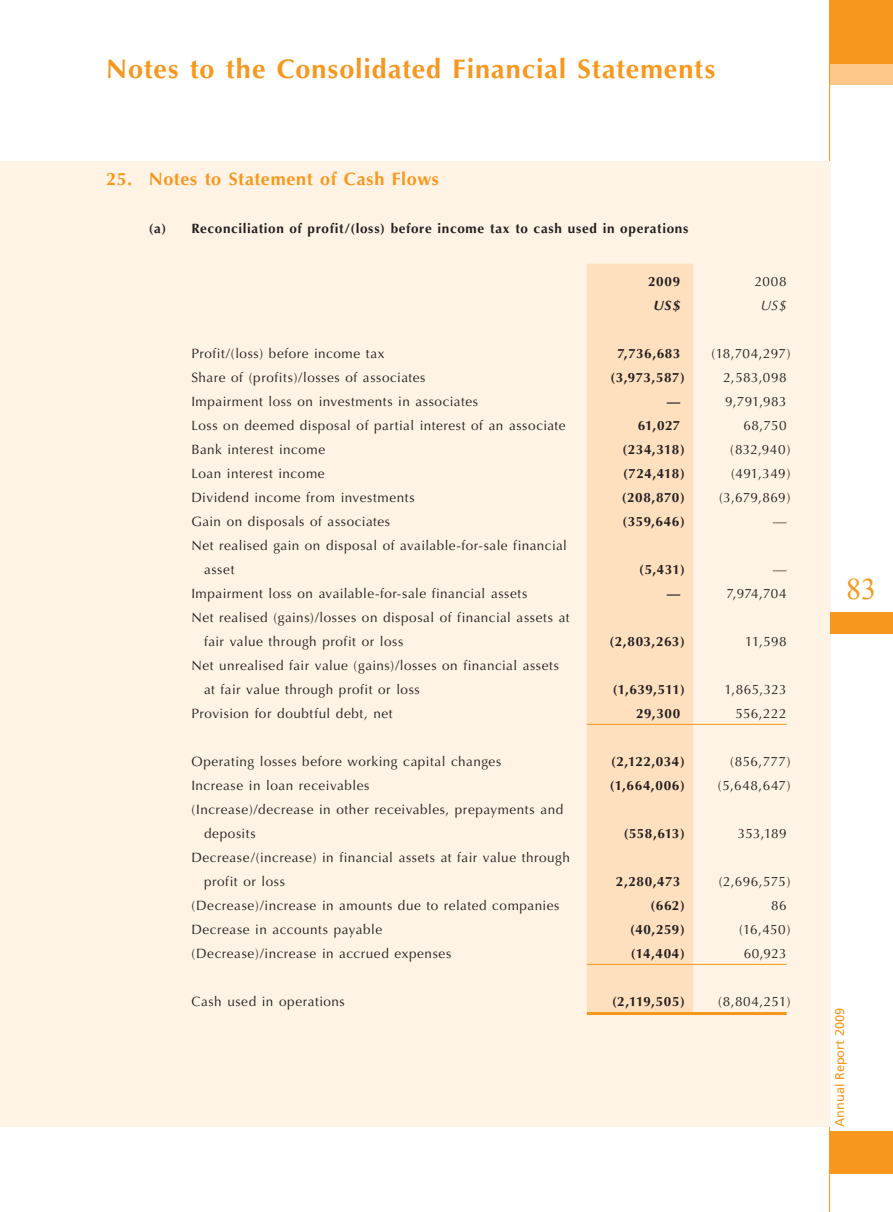
<style>
.page{position:relative;width:893px;height:1212px;background:#fff}
.page>*{position:absolute;margin:0;border:0;box-sizing:border-box;transform-origin:0 0}
.t1{font:30px "Times New Roman";color:#f7971d}
.t2{font:700 27px "Optima";letter-spacing:.035em;color:#f7971d}
.t3{font:700 18px "Optima";letter-spacing:.03em;color:#f7971d}
.t4{font:13.5px/24px "Optima";letter-spacing:.04em;color:#231f20}
.t5{font:700 13.5px "Optima";letter-spacing:.04em;color:#231f20}
.t6{font:italic 700 13.5px "Optima";color:#231f20}
.t7{font:italic 13.5px "Optima";color:#231f20}
.t8{font:12.75px "Frutiger";color:#f7971d}
</style>
<div class="page">
<div style="left:829px;top:45px;width:64px;height:40px;background:#fdc889"></div>
<div style="left:829px;top:0;width:64px;height:64px;background:#f7971d"></div>
<div style="left:829px;top:612px;width:64px;height:22px;background:#f7971d"></div>
<div style="left:829px;top:1131px;width:64px;height:43px;background:#f7971d"></div>
<hr style="left:829px;top:0;width:1px;height:1212px;background:#f7971d">
<div style="left:0;top:162px;width:829px;height:965px;background:#fef3e4"></div>
<div style="left:587px;top:264px;width:106px;height:748px;background:#fee0bf"></div>
<hr style="left:587px;top:724px;width:200px;height:1px;background:#f7971d">
<hr style="left:587px;top:964px;width:200px;height:1px;background:#f7971d">
<hr style="left:587px;top:1012px;width:200px;height:3px;background:#f7971d">
<h2 class="t2" style="left:106px;top:58px;width:610px">Notes to the Consolidated Financial Statements</h2>
<h3 class="t3" style="left:106px;top:172px;width:334px">25. Notes to Statement of Cash Flows</h3>
<p class="t5" style="left:149px;top:223px;width:541px">(a) Reconciliation of profit/(loss) before income tax to cash used in operations</p>
<p class="t5" style="left:648px;top:275px;width:34px">2009</p>
<p class="t4" style="left:755px;top:270px;width:33px">2008</p>
<p class="t6" style="left:653px;top:299px;width:28px">US$</p>
<p class="t7" style="left:761px;top:299px;width:27px">US$</p>
<p class="t4" style="left:191px;top:342px;width:195px">Profit/(loss) before income tax</p>
<p class="t5" style="left:617px;top:347px;width:64px">7,736,683</p>
<p class="t4" style="left:712px;top:342px;width:80px">(18,704,297)</p>
<p class="t4" style="left:191px;top:366px;width:236px">Share of (profits)/losses of associates</p>
<p class="t5" style="left:610px;top:371px;width:76px">(3,973,587)</p>
<p class="t4" style="left:723px;top:366px;width:65px">2,583,098</p>
<p class="t4" style="left:191px;top:390px;width:288px">Impairment loss on investments in associates</p>
<p class="t5" style="left:667px;top:395px;width:15px">—</p>
<p class="t4" style="left:725px;top:390px;width:63px">9,791,983</p>
<p class="t4" style="left:191px;top:414px;width:376px">Loss on deemed disposal of partial interest of an associate</p>
<p class="t5" style="left:638px;top:419px;width:44px">61,027</p>
<p class="t4" style="left:743px;top:414px;width:45px">68,750</p>
<p class="t4" style="left:191px;top:438px;width:135px">Bank interest income</p>
<p class="t5" style="left:623px;top:443px;width:64px">(234,318)</p>
<p class="t4" style="left:730px;top:438px;width:62px">(832,940)</p>
<p class="t4" style="left:191px;top:462px;width:135px">Loan interest income</p>
<p class="t5" style="left:623px;top:467px;width:63px">(724,418)</p>
<p class="t4" style="left:731px;top:462px;width:61px">(491,349)</p>
<p class="t4" style="left:191px;top:486px;width:225px">Dividend income from investments</p>
<p class="t5" style="left:622px;top:491px;width:64px">(208,870)</p>
<p class="t4" style="left:719px;top:486px;width:73px">(3,679,869)</p>
<p class="t4" style="left:191px;top:510px;width:200px">Gain on disposals of associates</p>
<p class="t5" style="left:623px;top:515px;width:64px">(359,646)</p>
<p class="t4" style="left:773px;top:510px;width:15px">—</p>
<p class="t4" style="left:204px;top:534px;width:364px;text-indent:-13px">Net realised gain on disposal of available-for-sale financial asset</p>
<p class="t5" style="left:639px;top:563px;width:47px">(5,431)</p>
<p class="t4" style="left:773px;top:558px;width:15px">—</p>
<p class="t4" style="left:191px;top:582px;width:338px">Impairment loss on available-for-sale financial assets</p>
<p class="t5" style="left:667px;top:587px;width:15px">—</p>
<p class="t4" style="left:727px;top:582px;width:62px">7,974,704</p>
<p class="t4" style="left:204px;top:606px;width:367px;text-indent:-13px">Net realised (gains)/losses on disposal of financial assets at fair value through profit or loss</p>
<p class="t5" style="left:609px;top:635px;width:77px">(2,803,263)</p>
<p class="t4" style="left:745px;top:630px;width:43px">11,598</p>
<p class="t4" style="left:204px;top:654px;width:357px;text-indent:-13px">Net unrealised fair value (gains)/losses on financial assets at fair value through profit or loss</p>
<p class="t5" style="left:613px;top:683px;width:74px">(1,639,511)</p>
<p class="t4" style="left:724px;top:678px;width:64px">1,865,323</p>
<p class="t4" style="left:191px;top:702px;width:203px">Provision for doubtful debt, net</p>
<p class="t5" style="left:636px;top:707px;width:46px">29,300</p>
<p class="t4" style="left:735px;top:702px;width:53px">556,222</p>
<p class="t4" style="left:191px;top:750px;width:311px">Operating losses before working capital changes</p>
<p class="t5" style="left:611px;top:755px;width:75px">(2,122,034)</p>
<p class="t4" style="left:730px;top:750px;width:62px">(856,777)</p>
<p class="t4" style="left:191px;top:774px;width:180px">Increase in loan receivables</p>
<p class="t5" style="left:610px;top:779px;width:77px">(1,664,006)</p>
<p class="t4" style="left:718px;top:774px;width:74px">(5,648,647)</p>
<p class="t4" style="left:204px;top:798px;width:361px;text-indent:-13px">(Increase)/decrease in other receivables, prepayments and deposits</p>
<p class="t5" style="left:624px;top:827px;width:63px">(558,613)</p>
<p class="t4" style="left:738px;top:822px;width:50px">353,189</p>
<p class="t4" style="left:204px;top:846px;width:367px;text-indent:-13px">Decrease/(increase) in financial assets at fair value through profit or loss</p>
<p class="t5" style="left:616px;top:875px;width:66px">2,280,473</p>
<p class="t4" style="left:719px;top:870px;width:73px">(2,696,575)</p>
<p class="t4" style="left:191px;top:894px;width:370px">(Decrease)/increase in amounts due to related companies</p>
<p class="t5" style="left:650px;top:899px;width:36px">(662)</p>
<p class="t4" style="left:771px;top:894px;width:17px">86</p>
<p class="t4" style="left:191px;top:918px;width:192px">Decrease in accounts payable</p>
<p class="t5" style="left:630px;top:923px;width:56px">(40,259)</p>
<p class="t4" style="left:739px;top:918px;width:53px">(16,450)</p>
<p class="t4" style="left:191px;top:942px;width:261px">(Decrease)/increase in accrued expenses</p>
<p class="t5" style="left:631px;top:947px;width:56px">(14,404)</p>
<p class="t4" style="left:744px;top:942px;width:44px">60,923</p>
<p class="t4" style="left:191px;top:990px;width:155px">Cash used in operations</p>
<p class="t5" style="left:612px;top:995px;width:74px">(2,119,505)</p>
<p class="t4" style="left:718px;top:990px;width:74px">(8,804,251)</p>
<h1 class="t1" style="left:846px;top:572px;width:31px">83</h1>
<p class="t8" style="left:835px;top:1127px;width:121px;rotate:-90deg">Annual Report 2009</p>
</div>
